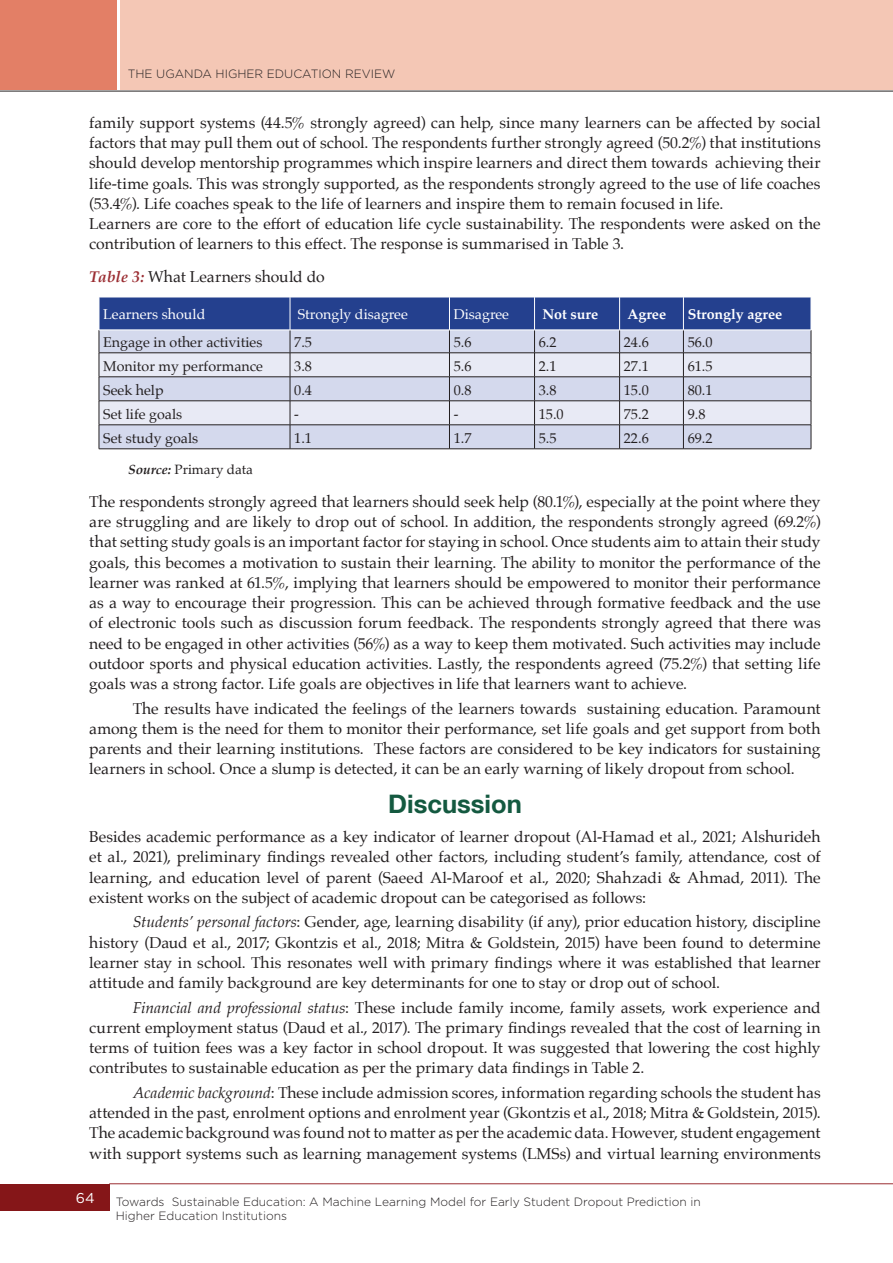
<style>
.page{position:relative;width:893px;height:1263px;background:#fff}
.page>*{position:absolute;margin:0;border:0;box-sizing:border-box;transform-origin:0 0}
.Intro_Head{font:700 25.5px "ABB Neue Helvetica";color:#145940}
.Bodytext{font:15.75px/20.2px "Palatino";color:#231f20;text-align:justify}
.Bodytext_2_parag{font:15.75px/20.2px "Palatino";color:#231f20;text-align:justify}
.Table_Heading{font:15.75px "Palatino";letter-spacing:-.005em;color:#231f20}
.Table_text_2{font:14.25px "Palatino";color:#231f20}
.Table_text_2-2{font:14.25px "Palatino";color:#fff}
.Table_text_2-3{font:700 14.25px "Palatino";color:#fff}
.t1{font:14.25px "Gotham";color:#fff}
.Valid_1{font:13.5px "Palatino";color:#231f20}
.t2{font:300 12px/14.4px "Gotham";color:#231f20}
.s1{font-weight:700;font-style:italic;color:#9b2d32}
.s2{font-weight:700;font-style:italic}
.s3{font-style:italic}
</style>
<div class="page">
<div style="left:120px;top:0;width:773px;height:89px;background:#f4c7b5"></div>
<div style="left:0;top:0;width:117px;height:89px;background:#e37f66"></div>
<hr style="left:0;top:91px;width:893px;height:1px;background:#231f20">
<div style="left:0;top:1184px;width:109px;height:26px;background:#851618"></div>
<hr style="left:109px;top:1183px;width:784px;height:1px;background:#9b2d32">
<svg style="left:99px;top:298px;width:713px;height:151px;background:#afb7d4"></svg>
<hr style="left:99px;top:449px;width:191px;height:1px;background:#231f20">
<hr style="left:290px;top:449px;width:159px;height:1px;background:#231f20">
<hr style="left:449px;top:449px;width:85px;height:1px;background:#231f20">
<hr style="left:534px;top:449px;width:86px;height:1px;background:#231f20">
<hr style="left:620px;top:449px;width:63px;height:1px;background:#231f20">
<hr style="left:683px;top:449px;width:128px;height:1px;background:#231f20">
<hr style="left:99px;top:297px;width:1px;height:33px;background:#fff">
<hr style="left:290px;top:297px;width:1px;height:33px;background:#fff">
<hr style="left:449px;top:297px;width:1px;height:33px;background:#fff">
<hr style="left:534px;top:297px;width:1px;height:33px;background:#fff">
<hr style="left:619px;top:297px;width:1px;height:33px;background:#fff">
<hr style="left:683px;top:297px;width:1px;height:33px;background:#fff">
<hr style="left:811px;top:297px;width:1px;height:33px;background:#fff">
<hr style="left:99px;top:330px;width:191px;height:1px;background:#fff">
<hr style="left:290px;top:330px;width:159px;height:1px;background:#fff">
<hr style="left:449px;top:330px;width:85px;height:1px;background:#fff">
<hr style="left:534px;top:330px;width:86px;height:1px;background:#fff">
<hr style="left:620px;top:330px;width:63px;height:1px;background:#fff">
<hr style="left:683px;top:330px;width:128px;height:1px;background:#fff">
<p class="t2" style="left:128px;top:67px;width:269px">THE UGANDA HIGHER EDUCATION REVIEW</p>
<p class="Bodytext" style="left:89px;top:112px;width:733px;text-align:left">family support systems (44.5% strongly agreed) can help, since many learners can be affected by social factors that may pull them out of school. The respondents further strongly agreed (50.2%) that institutions should develop mentorship programmes which inspire learners and direct them towards achieving their life-time goals. This was strongly supported, as the respondents strongly agreed to the use of life coaches (53.4%). Life coaches speak to the life of learners and inspire them to remain focused in life.<br>Learners are core to the effort of education life cycle sustainability. The respondents were asked on the contribution of learners to this effect. The response is summarised in Table 3.</p>
<p class="Table_Heading" style="left:89px;top:264px;width:237px"><span class="s1">Table 3:</span> What Learners should do</p>
<p class="Table_text_2-2" style="left:103px;top:303px;width:104px">Learners should</p>
<p class="Table_text_2-2" style="left:298px;top:303px;width:112px">Strongly disagree</p>
<p class="Table_text_2-2" style="left:454px;top:303px;width:57px">Disagree</p>
<p class="Table_text_2-3" style="left:542px;top:302px;width:57px">Not sure</p>
<p class="Table_text_2-3" style="left:627px;top:302px;width:40px">Agree</p>
<p class="Table_text_2-3" style="left:688px;top:302px;width:96px">Strongly agree</p>
<p class="Table_text_2" style="left:103px;top:330px;width:161px">Engage in other activities</p>
<p class="Table_text_2" style="left:294px;top:330px;width:19px">7.5</p>
<p class="Table_text_2" style="left:454px;top:330px;width:19px">5.6</p>
<p class="Table_text_2" style="left:539px;top:330px;width:19px">6.2</p>
<p class="Table_text_2" style="left:624px;top:330px;width:26px">24.6</p>
<p class="Table_text_2" style="left:688px;top:330px;width:26px">56.0</p>
<p class="Table_text_2" style="left:103px;top:354px;width:161px">Monitor my performance</p>
<p class="Table_text_2" style="left:294px;top:354px;width:19px">3.8</p>
<p class="Table_text_2" style="left:454px;top:354px;width:19px">5.6</p>
<p class="Table_text_2" style="left:539px;top:354px;width:19px">2.1</p>
<p class="Table_text_2" style="left:624px;top:354px;width:26px">27.1</p>
<p class="Table_text_2" style="left:688px;top:354px;width:26px">61.5</p>
<p class="Table_text_2" style="left:103px;top:378px;width:62px">Seek help</p>
<p class="Table_text_2" style="left:294px;top:378px;width:19px">0.4</p>
<p class="Table_text_2" style="left:454px;top:378px;width:19px">0.8</p>
<p class="Table_text_2" style="left:539px;top:378px;width:19px">3.8</p>
<p class="Table_text_2" style="left:624px;top:378px;width:26px">15.0</p>
<p class="Table_text_2" style="left:688px;top:378px;width:26px">80.1</p>
<p class="Table_text_2" style="left:103px;top:402px;width:80px">Set life goals</p>
<p class="Table_text_2" style="left:294px;top:402px;width:6px">-</p>
<p class="Table_text_2" style="left:454px;top:402px;width:6px">-</p>
<p class="Table_text_2" style="left:539px;top:402px;width:26px">15.0</p>
<p class="Table_text_2" style="left:624px;top:402px;width:26px">75.2</p>
<p class="Table_text_2" style="left:688px;top:402px;width:19px">9.8</p>
<p class="Table_text_2" style="left:103px;top:426px;width:97px">Set study goals</p>
<p class="Table_text_2" style="left:294px;top:426px;width:19px">1.1</p>
<p class="Table_text_2" style="left:454px;top:426px;width:19px">1.7</p>
<p class="Table_text_2" style="left:539px;top:426px;width:19px">5.5</p>
<p class="Table_text_2" style="left:624px;top:426px;width:26px">22.6</p>
<p class="Table_text_2" style="left:688px;top:426px;width:26px">69.2</p>
<p class="Valid_1" style="left:128px;top:458px;width:126px"><span class="s2">Source:</span> Primary data</p>
<p class="Bodytext" style="left:89px;top:491px;width:733px">The respondents strongly agreed that learners should seek help (80.1%), especially at the point where they are struggling and are likely to drop out of school. In addition, the respondents strongly agreed (69.2%) that setting study goals is an important factor for staying in school. Once students aim to attain their study goals, this becomes a motivation to sustain their learning. The ability to monitor the performance of the learner was ranked at 61.5%, implying that learners should be empowered to monitor their performance as a way to encourage their progression. This can be achieved through formative feedback and the use of electronic tools such as discussion forum feedback. The respondents strongly agreed that there was need to be engaged in other activities (56%) as a way to keep them motivated. Such activities may include outdoor sports and physical education activities. Lastly, the respondents agreed (75.2%) that setting life goals was a strong factor. Life goals are objectives in life that learners want to achieve.</p>
<p class="Bodytext_2_parag" style="left:89px;top:698px;width:733px;text-indent:44px">The results have indicated the feelings of the learners towards sustaining education. Paramount among them is the need for them to monitor their performance, set life goals and get support from both parents and their learning institutions. These factors are considered to be key indicators for sustaining learners in school. Once a slump is detected, it can be an early warning of likely dropout from school.</p>
<p class="Intro_Head" style="left:388px;top:788px;width:135px">Discussion</p>
<p class="Bodytext" style="left:89px;top:827px;width:733px">Besides academic performance as a key indicator of learner dropout (Al-Hamad et al., 2021; Alshurideh et al., 2021), preliminary findings revealed other factors, including student’s family, attendance, cost of learning, and education level of parent (Saeed Al-Maroof et al., 2020; Shahzadi &amp; Ahmad, 2011). The existent works on the subject of academic dropout can be categorised as follows:</p>
<p class="Bodytext_2_parag" style="left:89px;top:912px;width:733px;text-indent:43px"><span class="s3">Students’ personal factors</span>: Gender, age, learning disability (if any), prior education history, discipline history (Daud et al., 2017; Gkontzis et al., 2018; Mitra &amp; Goldstein, 2015) have been found to determine learner stay in school. This resonates well with primary findings where it was established that learner attitude and family background are key determinants for one to stay or drop out of school.</p>
<p class="Bodytext_2_parag" style="left:89px;top:997px;width:733px;text-indent:43px"><span class="s3">Financial and professional status</span>: These include family income, family assets, work experience and current employment status (Daud et al., 2017). The primary findings revealed that the cost of learning in terms of tuition fees was a key factor in school dropout. It was suggested that lowering the cost highly contributes to sustainable education as per the primary data findings in Table 2.</p>
<p class="Bodytext_2_parag" style="left:89px;top:1082px;width:733px;text-indent:43px"><span class="s3">Academic background</span>: These include admission scores, information regarding schools the student has attended in the past, enrolment options and enrolment year (Gkontzis et al., 2018; Mitra &amp; Goldstein, 2015).<br>The academic background was found not to matter as per the academic data. However, student engagement with support systems such as learning management systems (LMSs) and virtual learning environments</p>
<p class="t1" style="left:76px;top:1189px;width:20px">64</p>
<p class="t2" style="left:116px;top:1194px;width:587px">Towards Sustainable Education: A Machine Learning Model for Early Student Dropout Prediction in<br>Higher Education Institutions</p>
</div>
